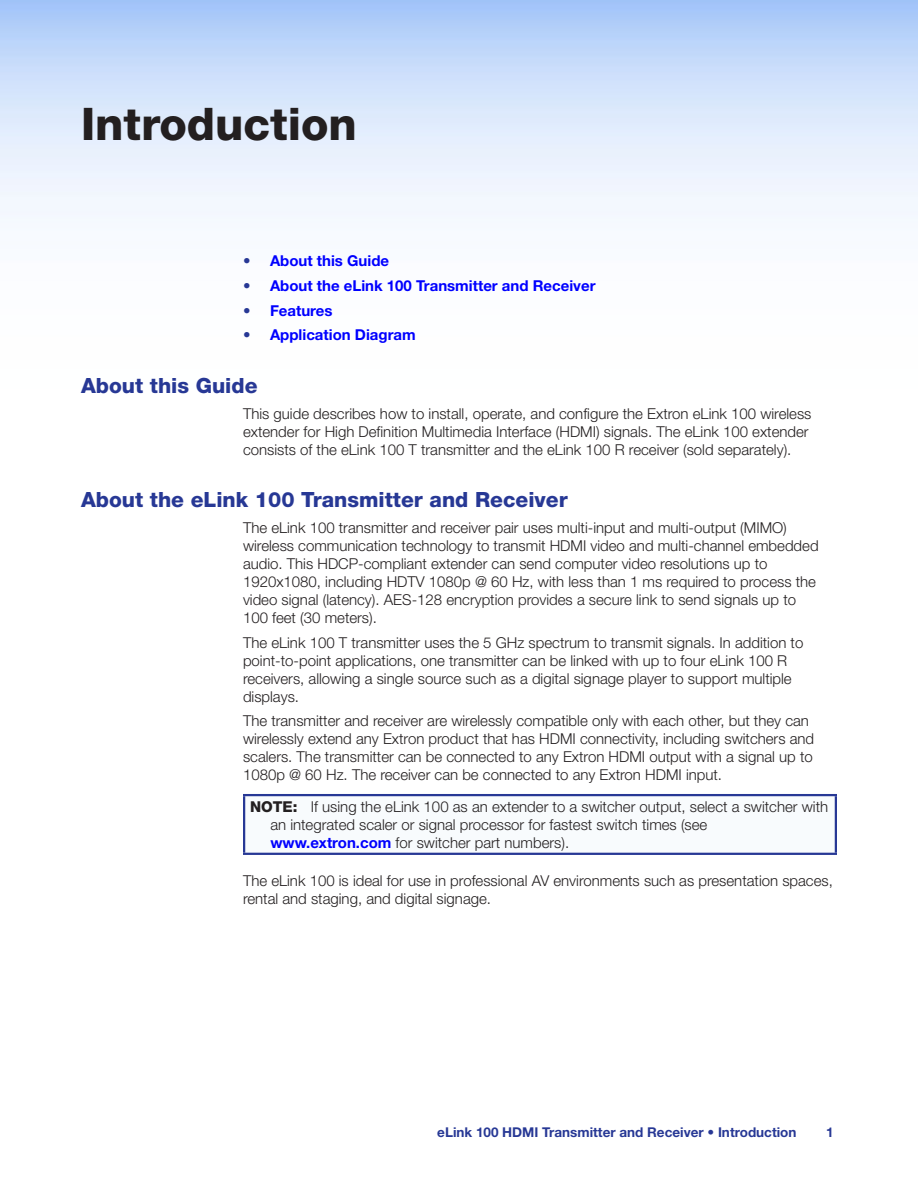
<style>
.page{position:relative;width:918px;height:1188px;background:#fff}
.page>*{position:absolute;margin:0;border:0;box-sizing:border-box;transform-origin:0 0}
.Section{font:800 45px "Helvetica Neue LT Std";color:#231f20}
.Heading_1{font:800 21px "Helvetica Neue LT Std";color:#273895}
.Body{font:300 15px/18px "Helvetica Neue LT Std";color:#231f20}
.Note_text{font:300 15px/18px "Helvetica Neue LT Std";color:#231f20}
.t1{font:700 15px "Helvetica Neue LT Std";color:#00f}
.t2{font:700 13.5px "Helvetica Neue LT Std";color:#273895}
.s1{font-weight:400;color:#273895}
.s2{font-weight:800}
.s3{font-weight:700;color:#00f}
</style>
<div class="page">
<div style="left:244px;top:795px;width:592px;height:59px;background:#f8fbfd"></div>
<hr style="left:243px;top:794px;width:594px;height:2px;background:#273895">
<hr style="left:243px;top:796px;width:2px;height:57px;background:#273895">
<hr style="left:835px;top:796px;width:2px;height:57px;background:#273895">
<hr style="left:243px;top:853px;width:594px;height:2px;background:#273895">
<p class="Section" style="left:81px;top:97px;width:277px">Introduction</p>
<p class="t1" style="left:243px;top:252px;width:148px"><span class="s1">•</span> About this Guide</p>
<p class="t1" style="left:243px;top:276px;width:354px"><span class="s1">•</span> About the eLink 100 Transmitter and Receiver</p>
<p class="t1" style="left:243px;top:301px;width:91px"><span class="s1">•</span> Features</p>
<p class="t1" style="left:243px;top:326px;width:174px"><span class="s1">•</span> Application Diagram</p>
<p class="Heading_1" style="left:81px;top:373px;width:178px">About this Guide</p>
<p class="Body" style="left:243px;top:404px;width:570px">This guide describes how to install, operate, and configure the Extron eLink 100 wireless extender for High Definition Multimedia Interface (HDMI) signals. The eLink 100 extender consists of the eLink 100 T transmitter and the eLink 100 R receiver (sold separately).</p>
<p class="Heading_1" style="left:81px;top:487px;width:488px">About the eLink 100 Transmitter and Receiver</p>
<p class="Body" style="left:243px;top:518px;width:577px">The eLink 100 transmitter and receiver pair uses multi-input and multi-output (MIMO) wireless communication technology to transmit HDMI video and multi-channel embedded audio. This HDCP-compliant extender can send computer video resolutions up to 1920x1080, including HDTV 1080p @ 60 Hz, with less than 1 ms required to process the video signal (latency). AES-128 encryption provides a secure link to send signals up to 100 feet (30 meters).</p>
<p class="Body" style="left:243px;top:633px;width:562px">The eLink 100 T transmitter uses the 5 GHz spectrum to transmit signals. In addition to point-to-point applications, one transmitter can be linked with up to four eLink 100 R receivers, allowing a single source such as a digital signage player to support multiple displays.</p>
<p class="Body" style="left:243px;top:712px;width:573px">The transmitter and receiver are wirelessly compatible only with each other, but they can wirelessly extend any Extron product that has HDMI connectivity, including switchers and scalers. The transmitter can be connected to any Extron HDMI output with a signal up to 1080p @ 60 Hz. The receiver can be connected to any Extron HDMI input.</p>
<p class="Note_text" style="left:270px;top:797px;width:559px;text-indent:-20px"><span class="s2">NOTE:</span> If using the eLink 100 as an extender to a switcher output, select a switcher with an integrated scaler or signal processor for fastest switch times (see <span class="s3">www.extron.com</span> for switcher part numbers).</p>
<p class="Body" style="left:243px;top:872px;width:591px">The eLink 100 is ideal for use in professional AV environments such as presentation spaces, rental and staging, and digital signage.</p>
<p class="t2" style="left:437px;top:1124px;width:361px">eLink 100 HDMI Transmitter and Receiver • Introduction</p>
<p class="t2" style="left:826px;top:1124px;width:9px">1</p>
</div>
